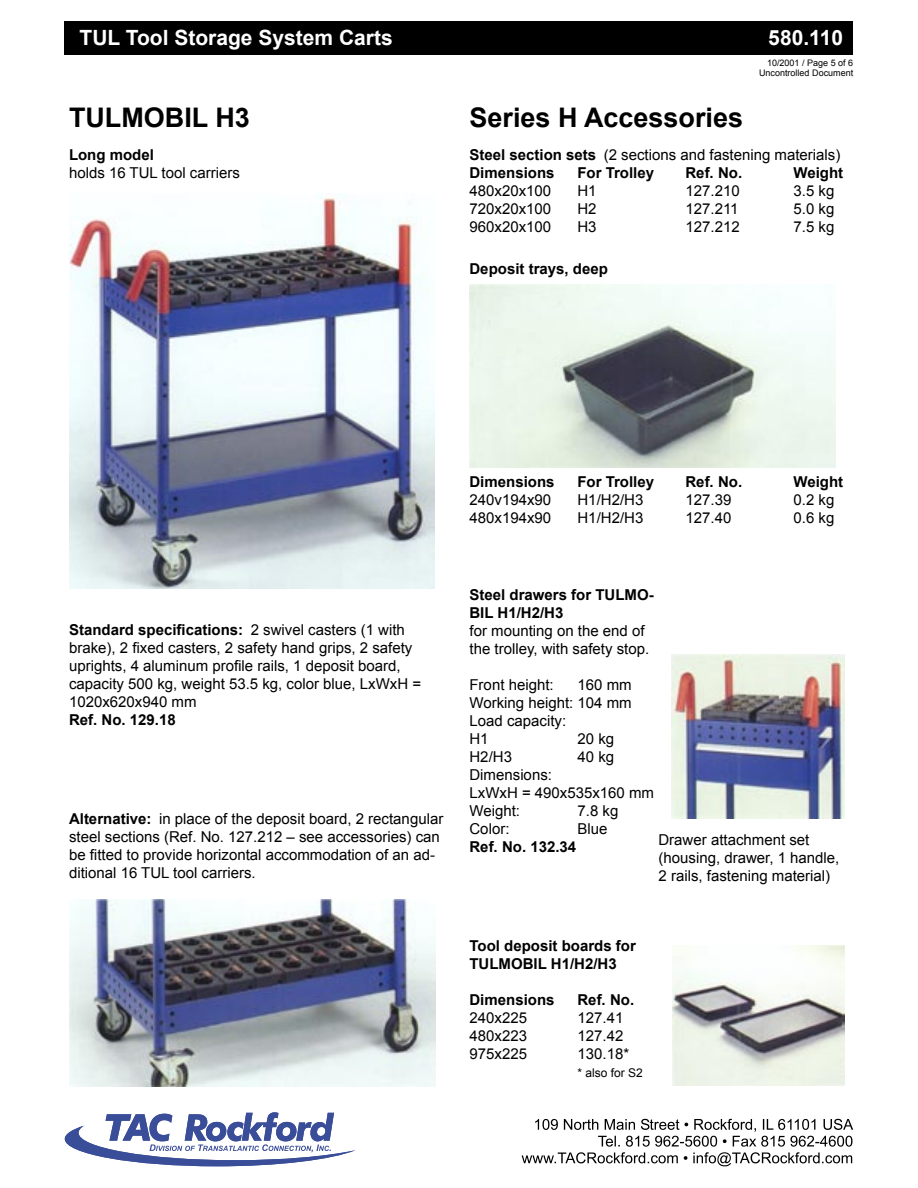
<style>
.page{position:relative;width:918px;height:1188px;background:#fff}
.page>*{position:absolute;margin:0;border:0;box-sizing:border-box;transform-origin:0 0}
.t1{font:700 27px "Arial";color:#000}
.t2{font:700 21px "Arial";color:#fff}
.t3{font:15px/18px "Arial";color:#000}
.t4{font:700 15px/18px "Arial";color:#000}
.t5{font:12px "Arial";color:#000}
.t6{font:9px "Arial";color:#000}
.s1{font-weight:700}
</style>
<div class="page">
<div style="left:65px;top:22px;width:788px;height:33px;background:#000"></div>
<svg style="left:522px;top:1119px;width:331px;height:47px"></svg>
<svg style="left:65px;top:1112px;width:290px;height:54px"></svg>
<img style="left:69px;top:196px;width:366px;height:393px">
<img style="left:470px;top:284px;width:366px;height:183px">
<img style="left:672px;top:655px;width:173px;height:164px">
<img style="left:69px;top:899px;width:367px;height:188px">
<img style="left:672px;top:945px;width:173px;height:140px">
<h2 class="t2" style="left:80px;top:24px;width:315px">TUL Tool Storage System Carts</h2>
<h2 class="t2" style="left:768px;top:24px;width:76px">580.110</h2>
<p class="t6" style="left:767px;top:57px;width:88px">10/2001 / Page 5 of 6</p>
<p class="t6" style="left:759px;top:67px;width:96px">Uncontrolled Document</p>
<p class="t1" style="left:69px;top:100px;width:182px">TULMOBIL H3</p>
<p class="t4" style="left:69px;top:146px;width:87px">Long model</p>
<p class="t3" style="left:69px;top:164px;width:172px">holds 16 TUL tool carriers</p>
<p class="t1" style="left:470px;top:100px;width:275px">Series H Accessories</p>
<p class="t3" style="left:470px;top:146px;width:372px"><span class="s1">Steel section sets</span> (2 sections and fastening materials)</p>
<p class="t4" style="left:470px;top:164px;width:87px">Dimensions</p>
<p class="t4" style="left:578px;top:164px;width:78px">For Trolley</p>
<p class="t4" style="left:686px;top:164px;width:58px">Ref. No.</p>
<p class="t4" style="left:794px;top:164px;width:51px">Weight</p>
<p class="t3" style="left:470px;top:182px;width:83px">480x20x100</p>
<p class="t3" style="left:578px;top:182px;width:21px">H1</p>
<p class="t3" style="left:686px;top:182px;width:56px">127.210</p>
<p class="t3" style="left:794px;top:182px;width:42px">3.5 kg</p>
<p class="t3" style="left:470px;top:200px;width:83px">720x20x100</p>
<p class="t3" style="left:578px;top:200px;width:21px">H2</p>
<p class="t3" style="left:686px;top:200px;width:55px">127.211</p>
<p class="t3" style="left:794px;top:200px;width:42px">5.0 kg</p>
<p class="t3" style="left:470px;top:218px;width:83px">960x20x100</p>
<p class="t3" style="left:578px;top:218px;width:21px">H3</p>
<p class="t3" style="left:686px;top:218px;width:56px">127.212</p>
<p class="t3" style="left:794px;top:218px;width:42px">7.5 kg</p>
<p class="t4" style="left:470px;top:261px;width:140px">Deposit trays, deep</p>
<p class="t3" style="left:69px;top:621px;width:354px"><span class="s1">Standard specifications:</span> 2 swivel casters (1 with brake), 2 fixed casters, 2 safety hand grips, 2 safety uprights, 4 aluminum profile rails, 1 deposit board, capacity 500 kg, weight 53.5 kg, color blue, LxWxH = 1020x620x940 mm</p>
<p class="t4" style="left:69px;top:712px;width:108px">Ref. No. 129.18</p>
<p class="t3" style="left:69px;top:810px;width:376px"><span class="s1">Alternative:</span> in place of the deposit board, 2 rectangular steel sections (Ref. No. 127.212 – see accessories) can be fitted to provide horizontal accommodation of an ad&shy;ditional 16 TUL tool carriers.</p>
<p class="t4" style="left:470px;top:474px;width:87px">Dimensions</p>
<p class="t4" style="left:578px;top:474px;width:78px">For Trolley</p>
<p class="t4" style="left:686px;top:474px;width:58px">Ref. No.</p>
<p class="t4" style="left:794px;top:474px;width:51px">Weight</p>
<p class="t3" style="left:470px;top:491px;width:83px">240v194x90</p>
<p class="t3" style="left:578px;top:491px;width:67px">H1/H2/H3</p>
<p class="t3" style="left:686px;top:491px;width:47px">127.39</p>
<p class="t3" style="left:794px;top:491px;width:42px">0.2 kg</p>
<p class="t3" style="left:470px;top:509px;width:83px">480x194x90</p>
<p class="t3" style="left:578px;top:509px;width:67px">H1/H2/H3</p>
<p class="t3" style="left:686px;top:509px;width:47px">127.40</p>
<p class="t3" style="left:794px;top:509px;width:42px">0.6 kg</p>
<p class="t4" style="left:470px;top:586px;width:186px">Steel drawers for TULMO-<br>BIL H1/H2/H3</p>
<p class="t3" style="left:470px;top:621px;width:181px">for mounting on the end of the trolley, with safety stop.</p>
<p class="t3" style="left:470px;top:675px;width:86px">Front height:</p>
<p class="t3" style="left:578px;top:675px;width:56px">160 mm</p>
<p class="t3" style="left:470px;top:693px;width:164px">Working height: 104 mm</p>
<p class="t3" style="left:470px;top:711px;width:98px">Load capacity:</p>
<p class="t3" style="left:470px;top:729px;width:21px">H1</p>
<p class="t3" style="left:578px;top:729px;width:38px">20 kg</p>
<p class="t3" style="left:470px;top:747px;width:44px">H2/H3</p>
<p class="t3" style="left:578px;top:747px;width:38px">40 kg</p>
<p class="t3" style="left:470px;top:765px;width:84px">Dimensions:</p>
<p class="t3" style="left:470px;top:783px;width:186px">LxWxH = 490x535x160 mm</p>
<p class="t3" style="left:470px;top:801px;width:52px">Weight:</p>
<p class="t3" style="left:578px;top:801px;width:42px">7.8 kg</p>
<p class="t3" style="left:470px;top:819px;width:42px">Color:</p>
<p class="t3" style="left:578px;top:819px;width:32px">Blue</p>
<p class="t4" style="left:470px;top:838px;width:108px">Ref. No. 132.34</p>
<p class="t3" style="left:658px;top:830px;width:182px">Drawer attachment set (housing, drawer, 1 handle,<br>2 rails, fastening material)</p>
<p class="t4" style="left:470px;top:937px;width:168px">Tool deposit boards for<br>TULMOBIL H1/H2/H3</p>
<p class="t4" style="left:470px;top:991px;width:87px">Dimensions</p>
<p class="t4" style="left:578px;top:991px;width:58px">Ref. No.</p>
<p class="t3" style="left:470px;top:1008px;width:59px">240x225</p>
<p class="t3" style="left:578px;top:1008px;width:47px">127.41</p>
<p class="t3" style="left:470px;top:1026px;width:59px">480x223</p>
<p class="t3" style="left:578px;top:1026px;width:47px">127.42</p>
<p class="t3" style="left:470px;top:1044px;width:59px">975x225</p>
<p class="t3" style="left:578px;top:1044px;width:53px">130.18*</p>
<p class="t5" style="left:578px;top:1065px;width:67px">* also for S2</p>
</div>
